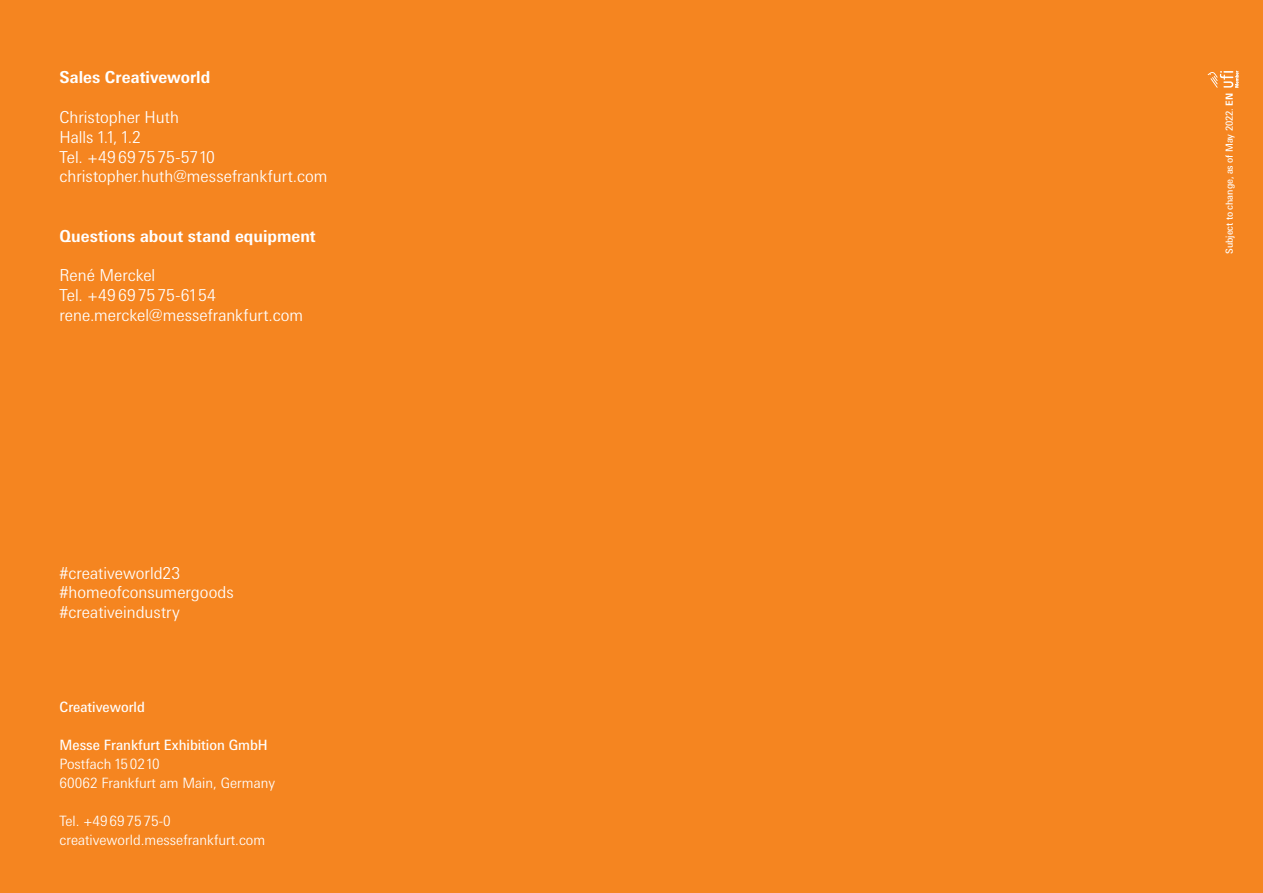
<style>
.page{position:relative;width:1263px;height:893px;background:#f58520}
.page>*{position:absolute;margin:0;border:0;box-sizing:border-box;transform-origin:0 0}
.t1{font:300 16.5px/19.8px "Messe Univers";color:#fff}
.t2{font:700 16.5px "Messe Univers";color:#fff}
.t3{font:300 14.25px/19px "Messe Univers";color:#fff}
.t4{font:14.25px "Messe Univers";color:#fff}
.t5{font:9.75px "Messe Univers";letter-spacing:-.01em;color:#fff}
.s1{font-weight:700}
</style>
<div class="page">
<svg style="left:1208px;top:71px;width:30px;height:17px"></svg>
<p class="t2" style="left:60px;top:67px;width:152px">Sales Creativeworld</p>
<p class="t1" style="left:60px;top:107px;width:270px">Christopher Huth<br>Halls 1.1, 1.2<br>Tel. +49697575-5710 christopher.huth@messefrankfurt.com</p>
<p class="t2" style="left:60px;top:226px;width:258px">Questions about stand equipment</p>
<p class="t1" style="left:60px;top:265px;width:245px">René Merckel<br>Tel. +49697575-6154 rene.merckel@messefrankfurt.com</p>
<p class="t1" style="left:60px;top:563px;width:176px">#creativeworld23 #homeofconsumergoods #creativeindustry</p>
<p class="t4" style="left:60px;top:698px;width:87px">Creativeworld</p>
<p class="t4" style="left:60px;top:736px;width:210px">Messe Frankfurt Exhibition GmbH</p>
<p class="t3" style="left:60px;top:754px;width:217px">Postfach 150210<br>60062 Frankfurt am Main, Germany</p>
<p class="t3" style="left:60px;top:811px;width:207px">Tel. +49697575-0 creativeworld.messefrankfurt.com</p>
<p class="t5" style="left:1223px;top:254px;width:162px;rotate:-90deg">Subject to change, as of May 2022. <span class="s1">EN</span></p>
</div>
